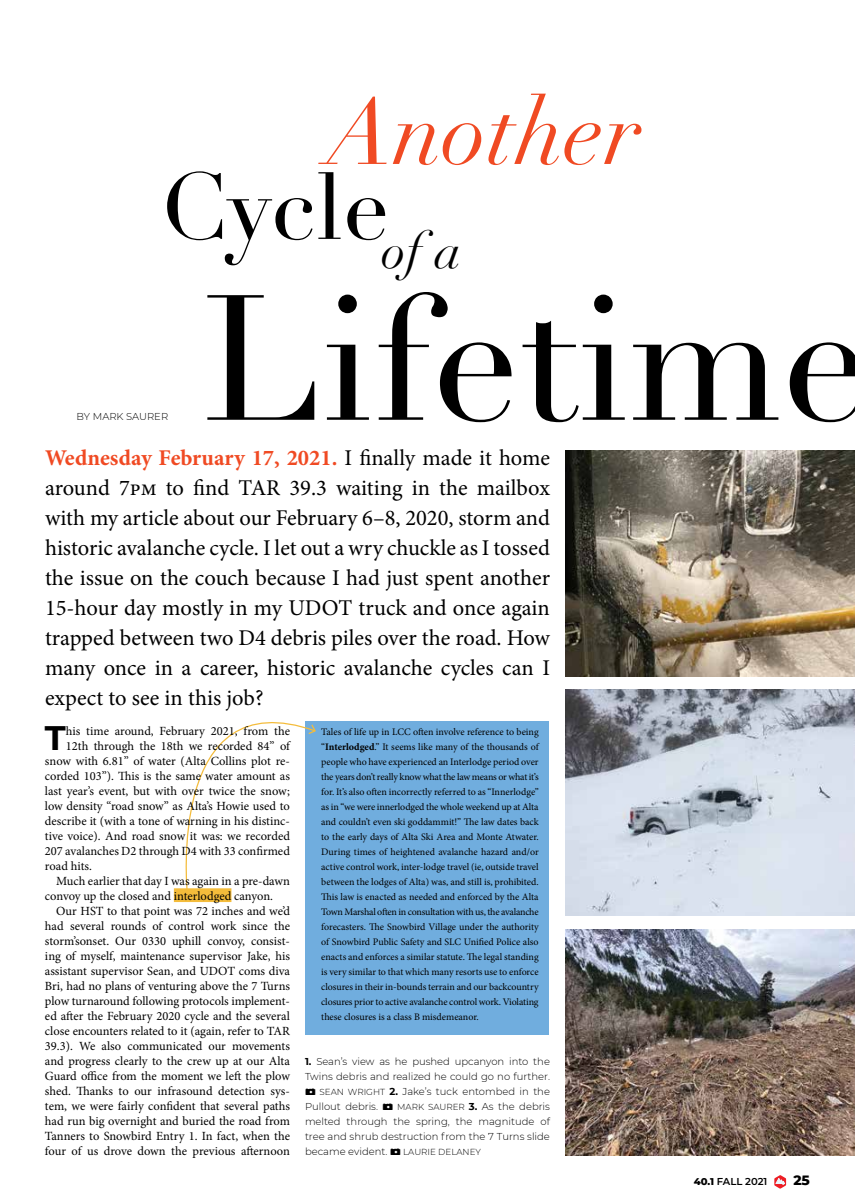
<style>
.page{position:relative;width:855px;height:1204px;background:#fff}
.page>*{position:absolute;margin:0;border:0;box-sizing:border-box;transform-origin:0 0}
.t1{font:175px "Didot";color:#000}
.t2{font:italic 92.5px/74.9px "Didot";color:#f04a23}
.t3{font:700 33.88px "Montserrat";color:#000}
.t4{font:22.5px/30px "Minion Pro";color:#000;text-align:justify}
.t5{font:800 13.75px "Montserrat";color:#000}
.t6{font:12.5px "Minion Pro";color:#000}
.t7{font:10px/15px "Minion Pro";letter-spacing:-.005em;color:#000;text-align:justify}
.t8{font:300 10px/15px "Montserrat";color:#000;text-align:justify}
.t9{font:600 10px "Montserrat";color:#000}
.s1{font-style:normal;color:#000}
.s2{font-weight:700;color:#f04a23}
.s3{font-weight:700}
.s4{font-family:"Kamera Dings";font-weight:400}
.s5{font-size:8.75px}
.s6{font-weight:800}
</style>
<div class="page">
<svg style="left:774px;top:1175px;width:12px;height:14px"></svg>
<div style="left:306px;top:721px;width:243px;height:313px;background:#70adde"></div>
<img style="left:565px;top:689px;width:290px;height:226px">
<img style="left:565px;top:929px;width:290px;height:226px">
<img style="left:565px;top:450px;width:290px;height:226px">
<svg style="left:173px;top:721px;width:143px;height:172px"></svg>
<div style="left:174px;top:888px;width:57px;height:14px;background:#f4bc3b"></div>
<h2 class="t2" style="left:160px;top:95px;width:483px;text-indent:166px">Another<br><span class="s1">Cycle</span><sub>of</sub> <sub>a</sub></h2>
<h1 class="t1" style="left:202px;top:254px;width:669px">Lifetime</h1>
<p class="t8" style="left:77px;top:409px;width:93px">BY MARK SAURER</p>
<p class="t4" style="left:45px;top:443px;width:507px"><span class="s2">Wednesday February 17, 2021.</span> I finally made it home around 7pm to find TAR 39.3 waiting in the mailbox with my article about our February 6–8, 2020, storm and historic avalanche cycle. I let out a wry chuckle as I tossed the issue on the couch because I had just spent another 15-hour day mostly in my UDOT truck and once again trapped between two D4 debris piles over the road. How many once in a career, historic avalanche cycles can I expect to see in this job?</p>
<h3 class="t3" style="left:45px;top:714px;width:22px">T</h3>
<p class="t6" style="left:66px;top:723px;width:226px">his time around, February 2021, from the</p>
<p class="t6" style="left:66px;top:738px;width:226px">12th through the 18th we recorded 84” of</p>
<p class="t6" style="left:45px;top:753px;width:247px">snow with 6.81” of water (Alta Collins plot re-</p>
<p class="t6" style="left:45px;top:768px;width:246px">corded 103”). This is the same water amount as</p>
<p class="t6" style="left:45px;top:783px;width:246px">last year’s event, but with over twice the snow;</p>
<p class="t6" style="left:45px;top:798px;width:247px">low density “road snow” as Alta’s Howie used to</p>
<p class="t6" style="left:45px;top:813px;width:247px">describe it (with a tone of warning in his distinc-</p>
<p class="t6" style="left:45px;top:828px;width:247px">tive voice). And road snow it was: we recorded</p>
<p class="t6" style="left:45px;top:843px;width:246px">207 avalanches D2 through D4 with 33 confirmed</p>
<p class="t6" style="left:45px;top:858px;width:48px">road hits.</p>
<p class="t6" style="left:56px;top:873px;width:235px">Much earlier that day I was again in a pre-dawn</p>
<p class="t6" style="left:45px;top:888px;width:230px">convoy up the closed and interlodged canyon.</p>
<p class="t6" style="left:56px;top:903px;width:235px">Our HST to that point was 72 inches and we’d</p>
<p class="t6" style="left:45px;top:918px;width:247px">had several rounds of control work since the</p>
<p class="t6" style="left:45px;top:933px;width:247px">storm’sonset. Our 0330 uphill convoy, consist-</p>
<p class="t6" style="left:45px;top:948px;width:246px">ing of myself, maintenance supervisor Jake, his</p>
<p class="t6" style="left:45px;top:963px;width:246px">assistant supervisor Sean, and UDOT coms diva</p>
<p class="t6" style="left:45px;top:978px;width:247px">Bri, had no plans of venturing above the 7 Turns</p>
<p class="t6" style="left:45px;top:993px;width:247px">plow turnaround following protocols implement-</p>
<p class="t6" style="left:45px;top:1008px;width:246px">ed after the February 2020 cycle and the several</p>
<p class="t6" style="left:45px;top:1023px;width:246px">close encounters related to it (again, refer to TAR</p>
<p class="t6" style="left:45px;top:1038px;width:246px">39.3). We also communicated our movements</p>
<p class="t6" style="left:45px;top:1053px;width:247px">and progress clearly to the crew up at our Alta</p>
<p class="t6" style="left:45px;top:1068px;width:246px">Guard office from the moment we left the plow</p>
<p class="t6" style="left:45px;top:1083px;width:247px">shed. Thanks to our infrasound detection sys-</p>
<p class="t6" style="left:45px;top:1098px;width:247px">tem, we were fairly confident that several paths</p>
<p class="t6" style="left:45px;top:1113px;width:246px">had run big overnight and buried the road from</p>
<p class="t6" style="left:45px;top:1128px;width:247px">Tanners to Snowbird Entry 1. In fact, when the</p>
<p class="t6" style="left:45px;top:1143px;width:247px">four of us drove down the previous afternoon</p>
<p class="t7" style="left:321px;top:724px;width:219px">Tales of life up in LCC often involve reference to being “<span class="s3">Interlodged</span>.” It seems like many of the thousands of people who have experienced an Interlodge period over the years don’t really know what the law means or what it’s for. It’s also often incorrectly referred to as “Innerlodge” as in “we were innerlodged the whole weekend up at Alta and couldn’t even ski goddammit!” The law dates back to the early days of Alta Ski Area and Monte Atwater.<br>During times of heightened avalanche hazard and/or active control work, inter-lodge travel (ie, outside travel between the lodges of Alta) was, and still is, prohibited.<br>This law is enacted as needed and enforced by the Alta Town Marshal often in consultation with us, the avalanche forecasters. The Snowbird Village under the authority of Snowbird Public Safety and SLC Unified Police also enacts and enforces a similar statute. The legal standing is very similar to that which many resorts use to enforce closures in their in-bounds terrain and our backcountry closures prior to active avalanche control work. Violating these closures is a class B misdemeanor.</p>
<p class="t8" style="left:305px;top:1054px;width:247px"><span class="s3">1.</span> Sean’s view as he pushed upcanyon into the Twins debris and realized he could go no further. <span class="s4">!</span> <span class="s5">SEAN WRIGHT</span> <span class="s3">2.</span> Jake’s tuck entombed in the Pullout debris. <span class="s4">!</span> <span class="s5">MARK SAURER</span> <span class="s3">3.</span> As the debris melted through the spring, the magnitude of tree and shrub destruction from the 7 Turns slide became evident. <span class="s4">!</span> <span class="s5">LAURIE DELANEY</span></p>
<p class="t9" style="left:694px;top:1174px;width:75px"><span class="s6">40.1</span> FALL 2021</p>
<p class="t5" style="left:793px;top:1170px;width:18px">25</p>
</div>
